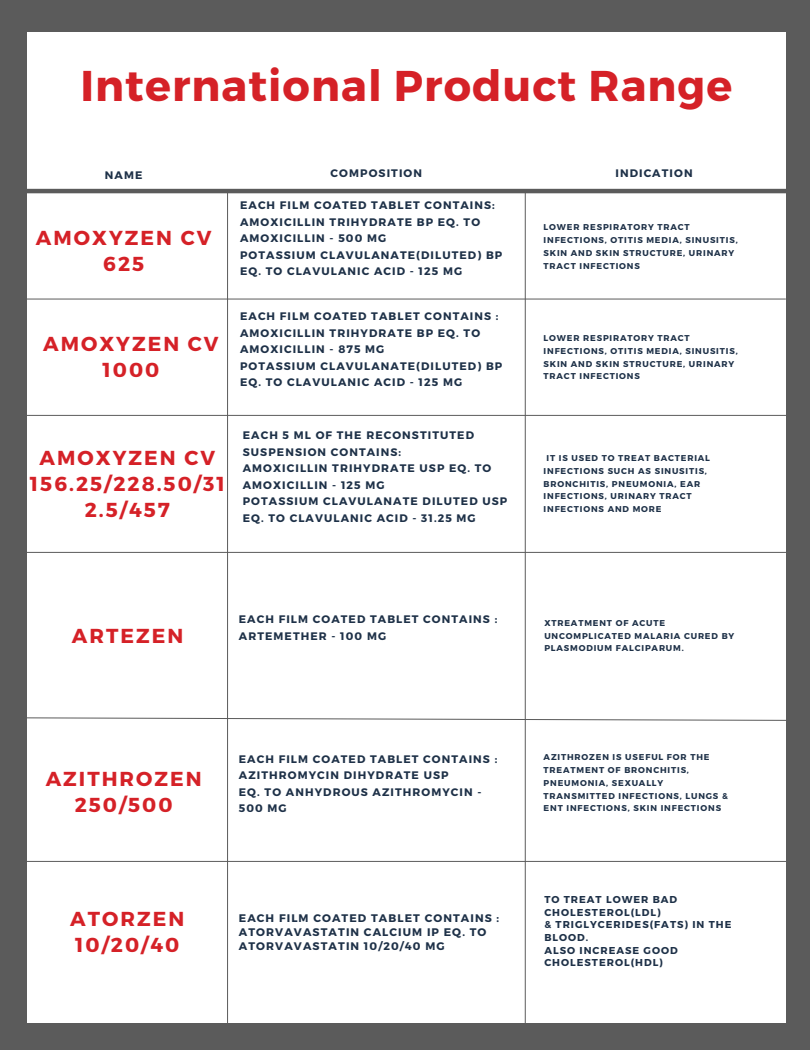
<style>
.page{position:relative;width:810px;height:1050px;background:#5b5b5b}
.page>*{position:absolute;margin:0;border:0;box-sizing:border-box;transform-origin:0 0}
.t1{font:700 43px "Montserrat";letter-spacing:.025em;color:#d52127}
.t2{font:700 20.2px/26.1px "Montserrat";letter-spacing:.1em;color:#d52127;text-align:center}
.t3{font:700 11px/14.2px "Montserrat";letter-spacing:.1em;color:#1e3148}
.t4{font:700 10.9px/16.5px "Montserrat";letter-spacing:.1em;color:#1e3148}
.t5{font:700 10px/12.7px "Montserrat";letter-spacing:.1em;color:#1e3148}
.t6{font:700 8.5px/12.8px "Montserrat";letter-spacing:.1em;color:#1e3148}
</style>
<div class="page">
<div style="left:27px;top:32px;width:759px;height:991px;background:#fff"></div>
<hr style="left:0;top:189px;width:788px;height:4px;background:#5b5b5b">
<hr style="left:227px;top:191px;width:1px;height:859px;background:#5b5b5b">
<hr style="left:525px;top:191px;width:1px;height:859px;background:#5b5b5b">
<hr style="left:0;top:299px;width:786px;height:1px;background:#5b5b5b">
<hr style="left:0;top:415px;width:810px;height:1px;background:#5b5b5b">
<hr style="left:0;top:552px;width:810px;height:1px;background:#5b5b5b">
<svg style="left:27px;top:717px;width:759px;height:5px"></svg>
<hr style="left:0;top:861px;width:810px;height:1px;background:#5b5b5b">
<p class="t1" style="left:80px;top:58px;width:653px">International Product Range</p>
<h3 class="t4" style="left:105px;top:167px;width:39px">NAME</h3>
<p class="t4" style="left:331px;top:164px;width:93px">COMPOSITION</p>
<p class="t4" style="left:615px;top:164px;width:79px">INDICATION</p>
<h3 class="t2" style="left:36px;top:224px;width:177px">AMOXYZEN CV<br>625</h3>
<h3 class="t2" style="left:43px;top:330px;width:177px">AMOXYZEN CV<br>1000</h3>
<h3 class="t4" style="left:240px;top:197px;width:264px">EACH FILM COATED TABLET CONTAINS:<br>AMOXICILLIN TRIHYDRATE BP EQ. TO<br>AMOXICILLIN - 500 MG<br>POTASSIUM CLAVULANATE(DILUTED) BP<br>EQ. TO CLAVULANIC ACID - 125 MG</h3>
<p class="t4" style="left:240px;top:308px;width:264px">EACH FILM COATED TABLET CONTAINS :<br>AMOXICILLIN TRIHYDRATE BP EQ. TO<br>AMOXICILLIN - 875 MG<br>POTASSIUM CLAVULANATE(DILUTED) BP<br>EQ. TO CLAVULANIC ACID - 125 MG</p>
<h2 class="t2" style="left:30px;top:443px;width:196px">AMOXYZEN CV<br>156.25/228.50/31<br>2.5/457</h2>
<h2 class="t4" style="left:243px;top:427px;width:266px">EACH 5 ML OF THE RECONSTITUTED<br>SUSPENSION CONTAINS:<br>AMOXICILLIN TRIHYDRATE USP EQ. TO<br>AMOXICILLIN - 125 MG<br>POTASSIUM CLAVULANATE DILUTED USP<br>EQ. TO CLAVULANIC ACID - 31.25 MG</h2>
<p class="t6" style="left:544px;top:221px;width:196px">LOWER RESPIRATORY TRACT<br>INFECTIONS, OTITIS MEDIA, SINUSITIS,<br>SKIN AND SKIN STRUCTURE, URINARY<br>TRACT INFECTIONS</p>
<p class="t6" style="left:544px;top:331px;width:196px">LOWER RESPIRATORY TRACT<br>INFECTIONS, OTITIS MEDIA, SINUSITIS,<br>SKIN AND SKIN STRUCTURE, URINARY<br>TRACT INFECTIONS</p>
<h3 class="t6" style="left:544px;top:451px;width:168px;text-indent:3px">IT IS USED TO TREAT BACTERIAL<br>INFECTIONS SUCH AS SINUSITIS,<br>BRONCHITIS, PNEUMONIA, EAR<br>INFECTIONS, URINARY TRACT<br>INFECTIONS AND MORE</h3>
<h3 class="t2" style="left:72px;top:621px;width:113px">ARTEZEN</h3>
<p class="t4" style="left:239px;top:610px;width:260px">EACH FILM COATED TABLET CONTAINS :<br>ARTEMETHER - 100 MG</p>
<h3 class="t6" style="left:544px;top:616px;width:191px">XTREATMENT OF ACUTE<br>UNCOMPLICATED MALARIA CURED BY<br>PLASMODIUM FALCIPARUM.</h3>
<h2 class="t2" style="left:46px;top:764px;width:158px">AZITHROZEN<br>250/500</h2>
<p class="t4" style="left:239px;top:750px;width:260px">EACH FILM COATED TABLET CONTAINS :<br>AZITHROMYCIN DIHYDRATE USP<br>EQ. TO ANHYDROUS AZITHROMYCIN -<br>500 MG</p>
<p class="t6" style="left:544px;top:750px;width:186px">AZITHROZEN IS USEFUL FOR THE<br>TREATMENT OF BRONCHITIS,<br>PNEUMONIA, SEXUALLY<br>TRANSMITTED INFECTIONS, LUNGS &amp;</p>
<h3 class="t6" style="left:544px;top:801px;width:179px">ENT INFECTIONS, SKIN INFECTIONS</h3>
<h3 class="t2" style="left:70px;top:905px;width:116px;text-align:left">ATORZEN<br>10/20/40</h3>
<h1 class="t3" style="left:239px;top:910px;width:262px">EACH FILM COATED TABLET CONTAINS :<br>ATORVAVASTATIN CALCIUM IP EQ. TO<br>ATORVAVASTATIN 10/20/40 MG</h1>
<h3 class="t5" style="left:544px;top:892px;width:189px">TO TREAT LOWER BAD<br>CHOLESTEROL(LDL)<br>&amp; TRIGLYCERIDES(FATS) IN THE<br>BLOOD.<br>ALSO INCREASE GOOD<br>CHOLESTEROL(HDL)</h3>
</div>
